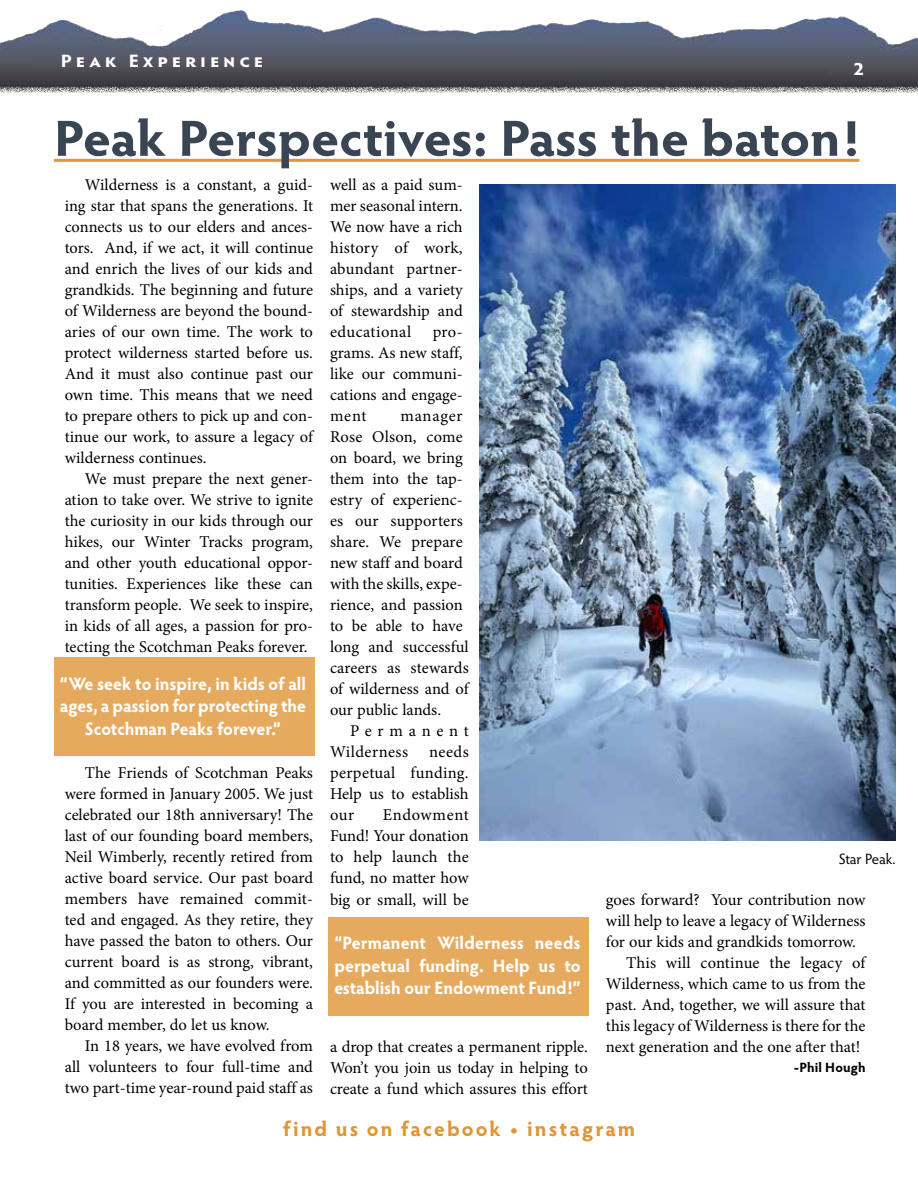
<style>
.page{position:relative;width:918px;height:1188px;background:#fff}
.page>*{position:absolute;margin:0;border:0;box-sizing:border-box;transform-origin:0 0}
.t1{font:700 51px "Hypatia Sans Pro";color:#3a4554;scale:1.06 1}
.t2{font:700 21px "Hypatia Sans Pro";color:#e09537}
.t3{font:700 18px/22.5px "Hypatia Sans Pro";letter-spacing:-.015em;color:#fff;text-align:center;scale:.96 1}
.t4{font:700 18px/22.5px "Hypatia Sans Pro";letter-spacing:.005em;color:#fff;text-align:justify;scale:.96 1}
.t5{font:700 18px "Hypatia Sans Pro";letter-spacing:.2em;color:#fff;scale:1.1 1}
.t6{font:700 18px "Hypatia Sans Pro";letter-spacing:.005em;color:#fff;scale:1.1 1}
.t7{font:16.5px/21px "Minion Pro";color:#000;text-align:justify}
.t8{font:16.5px/21px "Minion Pro";letter-spacing:.035em;color:#000}
.t9{font:15px "Hypatia Sans Pro";letter-spacing:-.015em;color:#000}
.t10{font:700 13.5px "Hypatia Sans Pro";color:#000}
</style>
<div class="page">
<img style="left:0;top:10px;width:918px;height:83px">
<div style="left:54px;top:657px;width:261px;height:99px;background:#e6aa5f"></div>
<div style="left:328px;top:917px;width:262px;height:99px;background:#e6aa5f"></div>
<hr style="left:54px;top:159px;width:806px;height:3px;background:#e09537">
<img style="left:480px;top:184px;width:416px;height:656px">
<p class="t5" style="left:61px;top:48px;width:186px">Peak Experience</p>
<p class="t6" style="left:853px;top:56px;width:11px">2</p>
<h1 class="t1" style="left:54px;top:102px;width:761px">Peak Perspectives: Pass the baton!</h1>
<p class="t7" style="left:65px;top:175px;width:250px;text-indent:20px">Wilderness is a constant, a guid&shy;ing star that spans the generations. It connects us to our elders and ances&shy;tors. And, if we act, it will continue and enrich the lives of our kids and grandkids. The beginning and future of Wilderness are beyond the bound&shy;aries of our own time. The work to protect wilderness started before us.<br>And it must also continue past our own time. This means that we need to prepare others to pick up and con&shy;tinue our work, to assure a legacy of wilderness continues.</p>
<p class="t7" style="left:65px;top:469px;width:250px;text-indent:20px">We must prepare the next gener&shy;ation to take over. We strive to ignite the curiosity in our kids through our hikes, our Winter Tracks program, and other youth educational oppor&shy;tunities. Experiences like these can transform people. We seek to inspire, in kids of all ages, a passion for pro&shy;tecting the Scotchman Peaks forever.</p>
<p class="t7" style="left:330px;top:175px;width:134px">well as a paid sum&shy;mer seasonal intern.<br>We now have a rich history of work, abundant partner&shy;ships, and a variety of stewardship and educational</p>
<p class="t7" style="left:330px;top:322px;width:134px;text-indent:103px">pro&shy;grams. As new staff, like our communi&shy;cations and engage&shy;ment</p>
<p class="t7" style="left:330px;top:406px;width:140px;text-align:left;text-indent:70px">manager<br>Rose Olson, come on board, we bring them into the tap&shy;estry of experienc&shy;es our supporters share. We prepare new staff and board with the skills, expe&shy;rience, and passion to be able to have long and successful careers as stewards of wilderness and of our public lands.</p>
<p class="t8" style="left:330px;top:721px;width:140px;text-indent:20px">Permanent<br>Wilderness</p>
<p class="t3" style="left:60px;top:671px;width:258px">“We seek to inspire, in kids of all ages, a passion for protecting the<br>Scotchman Peaks forever.”</p>
<p class="t7" style="left:330px;top:742px;width:140px;text-indent:99px">needs perpetual funding.<br>Help us to establish our</p>
<p class="t7" style="left:65px;top:763px;width:250px;text-indent:20px">The Friends of Scotchman Peaks were formed in January 2005. We just celebrated our 18th anniversary! The last of our founding board members, Neil Wimberly, recently retired from active board service. Our past board members have remained commit&shy;ted and engaged. As they retire, they have passed the baton to others. Our current board is as strong, vibrant, and committed as our founders were.<br>If you are interested in becoming a board member, do let us know.</p>
<p class="t7" style="left:65px;top:1036px;width:250px;text-indent:20px">In 18 years, we have evolved from all volunteers to four full-time and two part-time year-round paid staff as</p>
<p class="t7" style="left:330px;top:805px;width:140px;text-indent:53px">Endowment Fund! Your donation to help launch the fund, no matter how big or small, will be</p>
<p class="t9" style="left:839px;top:849px;width:58px">Star Peak.</p>
<p class="t7" style="left:606px;top:889px;width:261px">goes forward? Your contribution now</p>
<p class="t7" style="left:606px;top:910px;width:261px">will help to leave a legacy of Wilderness</p>
<p class="t7" style="left:606px;top:931px;width:252px">for our kids and grandkids tomorrow.</p>
<p class="t7" style="left:626px;top:952px;width:241px">This will continue the legacy of</p>
<p class="t7" style="left:606px;top:973px;width:261px">Wilderness, which came to us from the</p>
<p class="t7" style="left:606px;top:994px;width:261px">past. And, together, we will assure that</p>
<p class="t7" style="left:606px;top:1015px;width:261px">this legacy of Wilderness is there for the</p>
<p class="t7" style="left:606px;top:1036px;width:256px">next generation and the one after that!</p>
<p class="t10" style="left:794px;top:1058px;width:73px">-Phil Hough</p>
<p class="t4" style="left:334px;top:931px;width:258px">“Permanent Wilderness needs perpetual funding. Help us to establish our Endowment Fund!”</p>
<p class="t7" style="left:330px;top:1036px;width:260px">a drop that creates a permanent ripple.<br>Won’t you join us today in helping to create a fund which assures this effort</p>
<p class="t2" style="left:283px;top:1114px;width:354px">find us on facebook • instagram</p>
</div>
